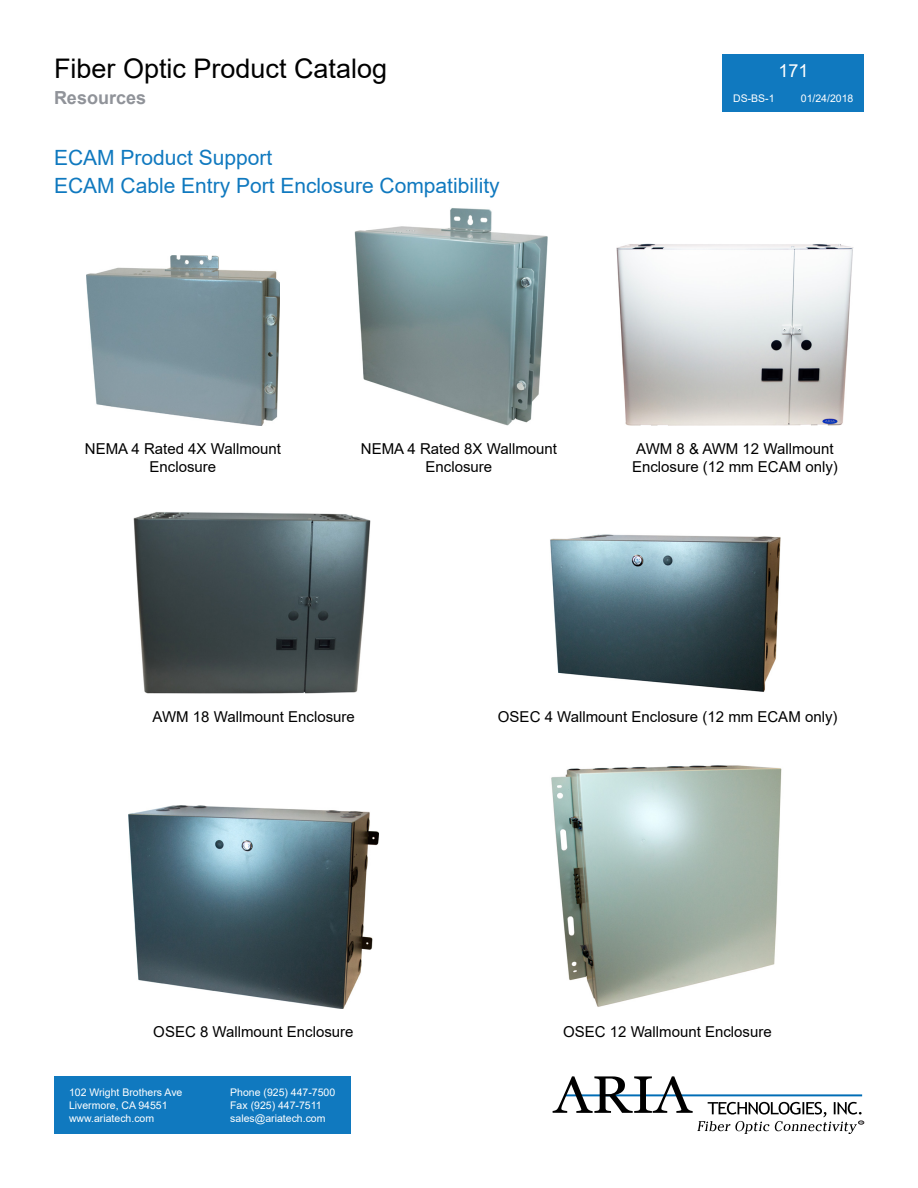
<style>
.page{position:relative;width:918px;height:1188px;background:#fff}
.page>*{position:absolute;margin:0;border:0;box-sizing:border-box;transform-origin:0 0}
.t1{font:27px "Arial";color:#000}
.t2{font:21px/28.8px "Arial";color:#1079bf}
.t3{font:700 18px "Arial";color:#909399}
.t4{font:18px "Arial";color:#fff}
.t5{font:15px/18px "Arial";color:#000;text-align:center}
.t6{font:10.5px/12.6px "Arial";color:#fff}
</style>
<div class="page">
<svg style="left:553px;top:1076px;width:311px;height:58px"></svg>
<div style="left:54px;top:1076px;width:297px;height:58px;background:#1079bf"></div>
<div style="left:723px;top:54px;width:141px;height:58px;background:#1079bf"></div>
<img style="left:355px;top:208px;width:193px;height:218px">
<img style="left:616px;top:243px;width:238px;height:183px">
<img style="left:134px;top:512px;width:236px;height:182px">
<img style="left:550px;top:534px;width:231px;height:158px">
<img style="left:551px;top:765px;width:231px;height:242px">
<img style="left:129px;top:805px;width:250px;height:203px">
<img style="left:87px;top:256px;width:192px;height:170px">
<h1 class="t1" style="left:54px;top:50px;width:335px">Fiber Optic Product Catalog</h1>
<p class="t3" style="left:54px;top:85px;width:94px">Resources</p>
<p class="t6" style="left:733px;top:92px;width:43px">DS-BS-1</p>
<p class="t6" style="left:801px;top:92px;width:54px">01/24/2018</p>
<p class="t4" style="left:778px;top:58px;width:32px">171</p>
<h2 class="t2" style="left:54px;top:143px;width:447px">ECAM Product Support<br>ECAM Cable Entry Port Enclosure Compatibility</h2>
<p class="t5" style="left:85px;top:440px;width:198px">NEMA 4 Rated 4X Wallmount<br>Enclosure</p>
<p class="t5" style="left:361px;top:440px;width:198px">NEMA 4 Rated 8X Wallmount<br>Enclosure</p>
<p class="t5" style="left:632px;top:440px;width:207px;text-align:left">AWM 8 &amp; AWM 12 Wallmount<br>Enclosure (12 mm ECAM only)</p>
<p class="t5" style="left:153px;top:708px;width:204px">AWM 18 Wallmount Enclosure</p>
<p class="t5" style="left:498px;top:708px;width:341px">OSEC 4 Wallmount Enclosure (12 mm ECAM only)</p>
<p class="t5" style="left:153px;top:1023px;width:202px">OSEC 8 Wallmount Enclosure</p>
<p class="t5" style="left:563px;top:1023px;width:210px">OSEC 12 Wallmount Enclosure</p>
<p class="t6" style="left:69px;top:1086px;width:115px">102 Wright Brothers Ave<br>Livermore, CA 94551 www.ariatech.com</p>
<p class="t6" style="left:230px;top:1086px;width:107px">Phone (925) 447-7500<br>Fax (925) 447-7511 sales@ariatech.com</p>
</div>
